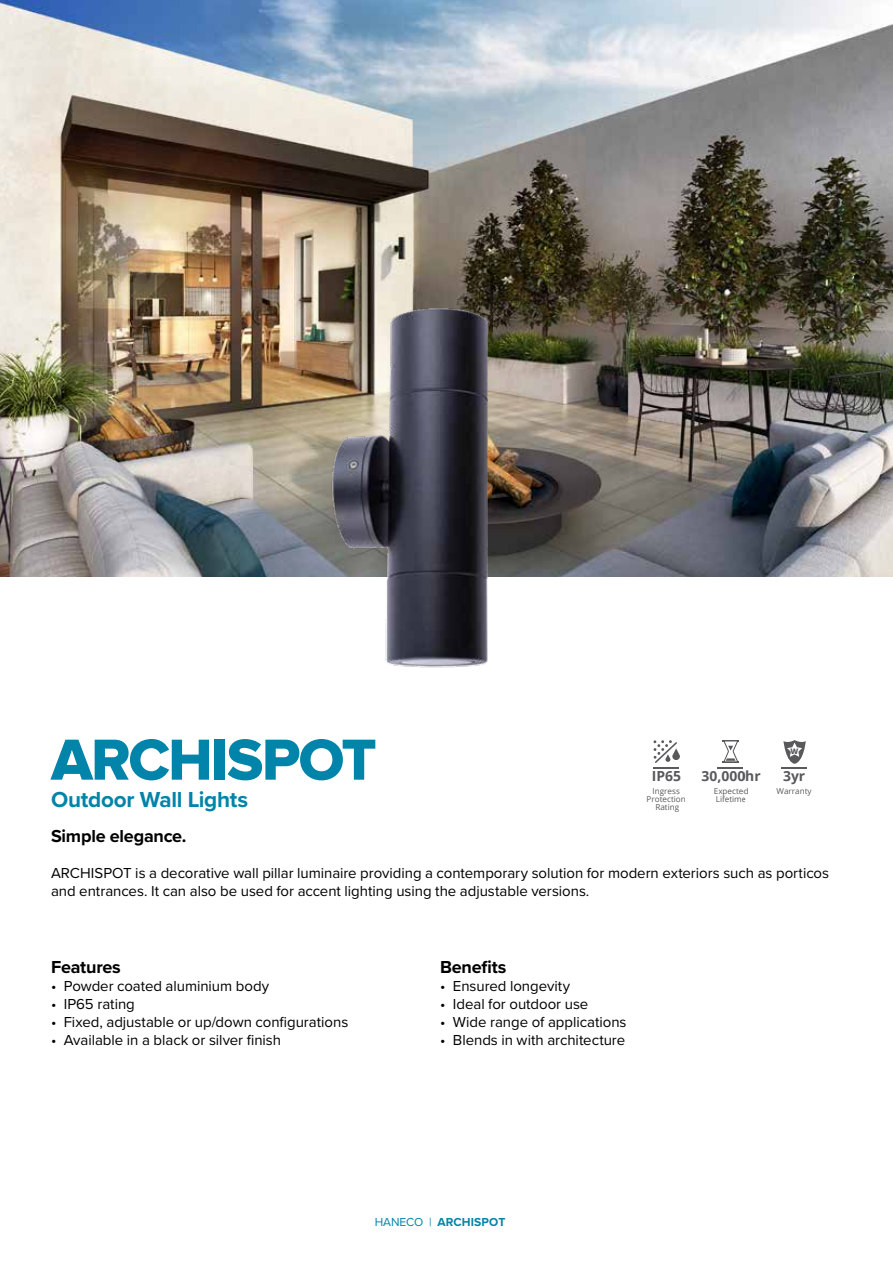
<style>
.page{position:relative;width:893px;height:1263px;background:#fff}
.page>*{position:absolute;margin:0;border:0;box-sizing:border-box;transform-origin:0 0}
.t1{font:60px "Proxima Nova Extrabld";letter-spacing:-.03em;color:#0084a9}
.t2{font:700 22.5px "Proxima Nova";letter-spacing:-.015em;color:#0084a9}
.t3{font:700 18px "Proxima Nova";letter-spacing:-.015em;color:#000}
.t4{font:15px/18px "Proxima Nova";color:#000}
.t5{font:700 13.95px "Open Sans";color:#58595b}
.t6{font:700 12px "Proxima Nova";letter-spacing:.01em;color:#0084a9}
.t7{font:8.1px/8.1px "Open Sans";color:#58595b}
.t8{font:800 7.65px "Open Sans";color:#58595b}
.s1{font-weight:400}
</style>
<div class="page">
<img style="left:0;top:0;width:893px;height:576px">
<svg style="left:722px;top:740px;width:17px;height:23px"></svg>
<hr style="left:718px;top:767px;width:25px;height:2px;background:#595a5b">
<svg style="left:653px;top:740px;width:27px;height:23px"></svg>
<hr style="left:653px;top:767px;width:25px;height:2px;background:#595a5b">
<svg style="left:783px;top:740px;width:23px;height:24px"></svg>
<hr style="left:782px;top:767px;width:25px;height:2px;background:#595a5b">
<img style="left:207px;top:285px;width:413px;height:383px">
<h1 class="t1" style="left:51px;top:725px;width:327px">ARCHISPOT</h1>
<h2 class="t2" style="left:51px;top:782px;width:199px">Outdoor Wall Lights</h2>
<p class="t5" style="left:652px;top:766px;width:31px">IP65</p>
<p class="t7" style="left:647px;top:786px;width:41px;text-align:center">Ingress<br>Protection<br>Rating</p>
<p class="t5" style="left:701px;top:766px;width:61px">30,000hr</p>
<p class="t7" style="left:714px;top:786px;width:36px">Expected<br>Lifetime</p>
<p class="t8" style="left:791px;top:745px;width:9px">W</p>
<p class="t7" style="left:777px;top:786px;width:37px">Warranty</p>
<p class="t5" style="left:783px;top:766px;width:24px">3yr</p>
<p class="t3" style="left:51px;top:822px;width:137px">Simple elegance.</p>
<p class="t4" style="left:51px;top:863px;width:780px">ARCHISPOT is a decorative wall pillar luminaire providing a contemporary solution for modern exteriors such as porticos and entrances. It can also be used for accent lighting using the adjustable versions.</p>
<p class="t3" style="left:51px;top:954px;width:71px">Features</p>
<p class="t4" style="left:51px;top:976px;width:220px">• Powder coated aluminium body</p>
<p class="t4" style="left:51px;top:994px;width:85px">• IP65 rating</p>
<p class="t4" style="left:51px;top:1012px;width:299px">• Fixed, adjustable or up/down configurations</p>
<p class="t4" style="left:51px;top:1030px;width:232px">• Available in a black or silver finish</p>
<p class="t3" style="left:440px;top:954px;width:68px">Benefits</p>
<p class="t4" style="left:440px;top:976px;width:131px">• Ensured longevity</p>
<p class="t4" style="left:440px;top:994px;width:150px">• Ideal for outdoor use</p>
<p class="t4" style="left:440px;top:1012px;width:188px">• Wide range of applications</p>
<p class="t4" style="left:440px;top:1030px;width:187px">• Blends in with architecture</p>
<p class="t6" style="left:375px;top:1213px;width:132px"><span class="s1">HANECO |</span> ARCHISPOT</p>
</div>
